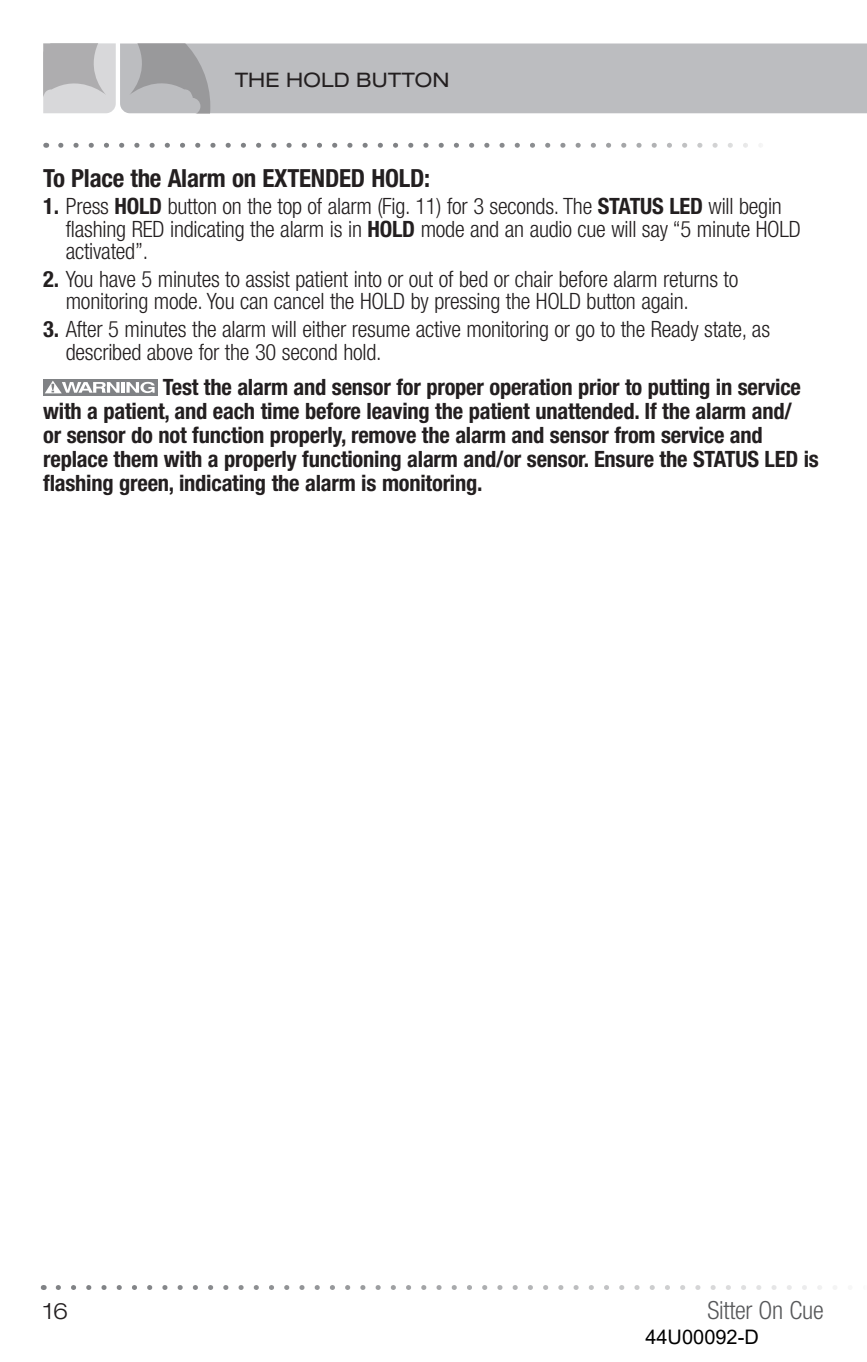
<style>
.page{position:relative;width:867px;height:1362px;background:#fff}
.page>*{position:absolute;margin:0;border:0;box-sizing:border-box;transform-origin:0 0}
.Heads{font:700 condensed 25px "Helvetica Neue LT Std";letter-spacing:-.01em;color:#231f20}
.t1{font:300 condensed 25px "Helvetica Neue LT Std";letter-spacing:-.01em;color:#57585a}
.t2{font:300 condensed 22.5px/22.5px "Helvetica Neue LT Std";letter-spacing:-.01em;color:#231f20}
.Body_Copy{font:700 condensed 22.5px/23.8px "Helvetica Neue LT Std";letter-spacing:-.01em;color:#231f20}
.t3{font:300 expanded 22.5px "Helvetica Neue LT Std";color:#231f20}
.Left_Column_Headers{font:expanded 20px "Helvetica Neue LT Std";letter-spacing:.01em;color:#231f20}
.t4{font:20px "Arial";color:#000}
.s1{font-weight:700}
</style>
<div class="page">
<div style="left:210px;top:43px;width:656px;height:70px;background:#bcbdc0"></div>
<svg style="left:43px;top:43px;width:167px;height:70px;background:#b9b9bb"></svg>
<svg style="left:58px;top:1285px;width:779px;height:4px"></svg>
<svg style="left:61px;top:143px;width:700px;height:5px"></svg>
<svg style="left:43px;top:379px;width:114px;height:16px"></svg>
<svg style="left:45px;top:380px;width:109px;height:13px"></svg>
<p class="Left_Column_Headers" style="left:235px;top:68px;width:216px">THE HOLD BUTTON</p>
<p class="Heads" style="left:43px;top:162px;width:388px">To Place the Alarm on EXTENDED HOLD:</p>
<p class="t2" style="left:66px;top:195px;width:736px;text-indent:-23px"><span class="s1">1.</span> Press <span class="s1">HOLD</span> button on the top of alarm (Fig. 11) for 3 seconds. The <span class="s1">STATUS LED</span> will begin flashing RED indicating the alarm is in <span class="s1">HOLD</span> mode and an audio cue will say “5 minute HOLD activated”.</p>
<p class="t2" style="left:66px;top:267px;width:674px;text-indent:-22px"><span class="s1">2.</span> You have 5 minutes to assist patient into or out of bed or chair before alarm returns to monitoring mode. You can cancel the HOLD by pressing the HOLD button again.</p>
<p class="t2" style="left:66px;top:316px;width:705px;line-height:23.8px;text-indent:-22px"><span class="s1">3.</span> After 5 minutes the alarm will either resume active monitoring or go to the Ready state, as described above for the 30 second hold.</p>
<p class="Body_Copy" style="left:43px;top:375px;width:777px;text-indent:120px">Test the alarm and sensor for proper operation prior to putting in service with a patient, and each time before leaving the patient unattended. If the alarm and/<br>or sensor do not function properly, remove the alarm and sensor from service and replace them with a properly functioning alarm and/or sensor. Ensure the STATUS LED is flashing green, indicating the alarm is monitoring.</p>
<p class="t3" style="left:43px;top:1297px;width:26px">16</p>
<p class="t1" style="left:707px;top:1295px;width:118px">Sitter On Cue</p>
<p class="t4" style="left:645px;top:1322px;width:115px">44U00092-D</p>
</div>
